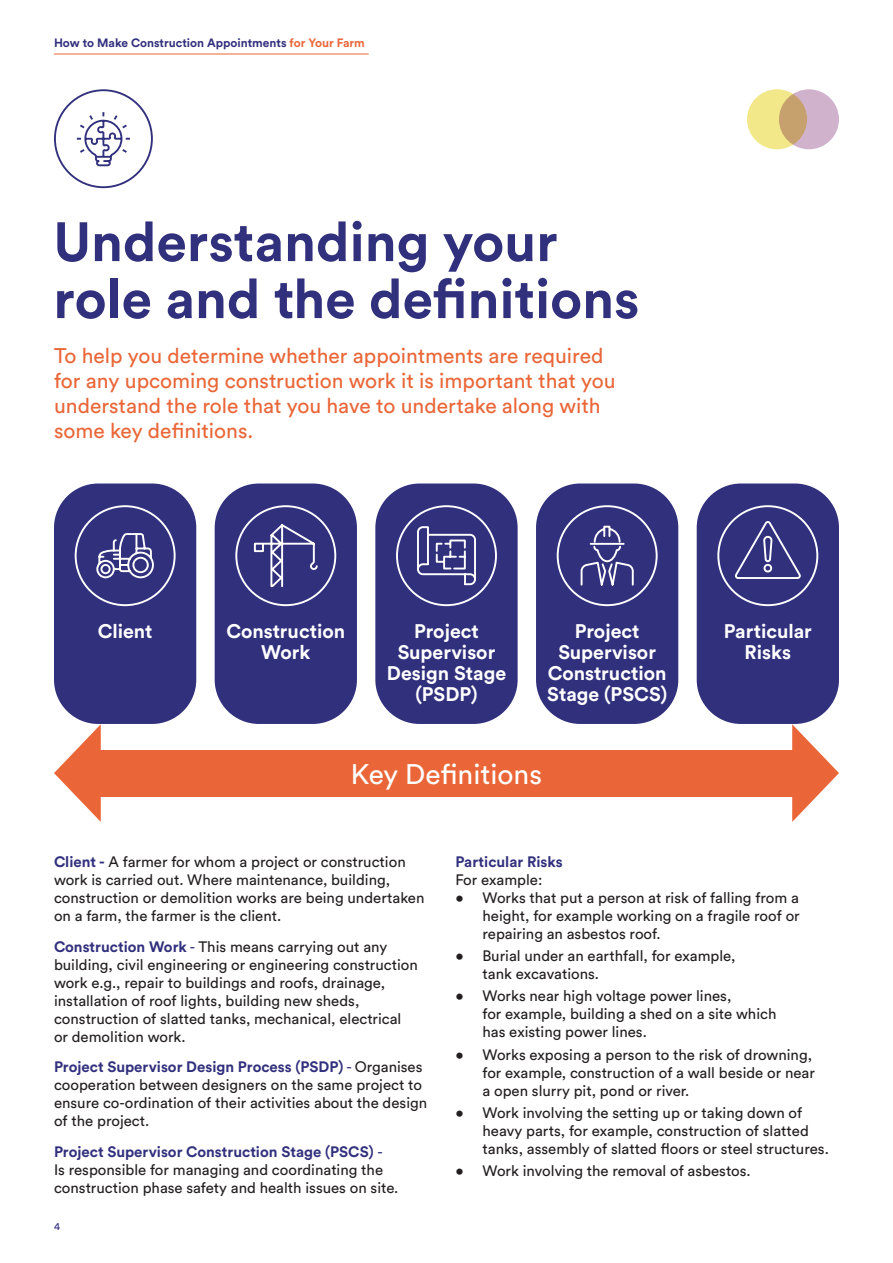
<style>
.page{position:relative;width:893px;height:1263px;background:#fff}
.page>*{position:absolute;margin:0;border:0;box-sizing:border-box;transform-origin:0 0}
.t1{font:700 54.75px/57px "Circular Std";color:#31307d}
.t2{font:28.05px "Circular Std";color:#fff}
.t3{font:21px/25.2px "Circular Std";color:#ea6638}
.t4{font:700 19.5px/21px "Circular Std";color:#fff;text-align:center}
.t5{font:15px/18px "Circular Std";color:#231f20}
.t6{font:700 15px "Circular Std";color:#31307d}
.t7{font:700 12px "Circular Std";color:#31307d}
.t8{font:10.5px "Circular Std";color:#31307d}
.s1{color:#ea6638}
.s2{font-weight:700;color:#31307d}
.s3{color:#31307d}
</style>
<div class="page">
<hr style="left:54px;top:54px;width:315px;height:1px;background:#ea6638">
<div style="left:54px;top:483px;width:142px;height:241px;background:#31307d;border-radius:44px"></div>
<div style="left:215px;top:483px;width:142px;height:241px;background:#31307d;border-radius:44px"></div>
<div style="left:375px;top:483px;width:143px;height:241px;background:#31307d;border-radius:44px"></div>
<div style="left:536px;top:483px;width:142px;height:241px;background:#31307d;border-radius:44px"></div>
<div style="left:697px;top:483px;width:142px;height:241px;background:#31307d;border-radius:44px"></div>
<div style="left:88px;top:750px;width:716px;height:46px;background:#ea6638"></div>
<svg style="left:54px;top:724px;width:47px;height:98px"></svg>
<svg style="left:792px;top:724px;width:47px;height:98px"></svg>
<div style="left:747px;top:89px;width:60px;height:60px;background:#f2e789;border-radius:50%"></div>
<svg style="left:779px;top:89px;width:60px;height:60px;background:#cdacaa"></svg>
<svg style="left:54px;top:89px;width:99px;height:100px"></svg>
<div style="left:75px;top:505px;width:101px;height:101px;border:2px solid #fff;border-radius:50%"></div>
<svg style="left:96px;top:533px;width:58px;height:46px"></svg>
<div style="left:717px;top:505px;width:101px;height:101px;border:2px solid #fff;border-radius:50%"></div>
<svg style="left:733px;top:519px;width:68px;height:60px"></svg>
<div style="left:235px;top:505px;width:101px;height:101px;border:2px solid #fff;border-radius:50%"></div>
<svg style="left:253px;top:524px;width:65px;height:64px"></svg>
<div style="left:396px;top:505px;width:101px;height:101px;border:2px solid #fff;border-radius:50%"></div>
<svg style="left:417px;top:526px;width:59px;height:60px"></svg>
<div style="left:557px;top:505px;width:101px;height:101px;border:2px solid #fff;border-radius:50%"></div>
<svg style="left:580px;top:525px;width:54px;height:61px"></svg>
<p class="t7" style="left:54px;top:35px;width:312px">How to Make Construction Appointments <span class="s1">for Your Farm</span></p>
<h1 class="t1" style="left:53px;top:212px;width:587px">Understanding your role and the definitions</h1>
<h3 class="t3" style="left:54px;top:343px;width:563px">To help you determine whether appointments are required for any upcoming construction work it is important that you understand the role that you have to undertake along with some key definitions.</h3>
<h3 class="t4" style="left:98px;top:620px;width:56px">Client</h3>
<h3 class="t4" style="left:226px;top:620px;width:120px">Construction<br>Work</h3>
<h3 class="t4" style="left:387px;top:620px;width:121px">Project<br>Supervisor<br>Design Stage (PSDP)</h3>
<h3 class="t4" style="left:547px;top:620px;width:121px">Project<br>Supervisor<br>Construction<br>Stage (PSCS)</h3>
<h3 class="t4" style="left:724px;top:620px;width:90px">Particular<br>Risks</h3>
<h2 class="t2" style="left:351px;top:757px;width:193px">Key Definitions</h2>
<p class="t5" style="left:54px;top:852px;width:372px"><span class="s2">Client -</span> A farmer for whom a project or construction work is carried out. Where maintenance, building, construction or demolition works are being undertaken on a farm, the farmer is the client.</p>
<p class="t5" style="left:54px;top:937px;width:365px"><span class="s2">Construction Work</span> <span class="s3">-</span> This means carrying out any building, civil engineering or engineering construction work e.g., repair to buildings and roofs, drainage, installation of roof lights, building new sheds, construction of slatted tanks, mechanical, electrical or demolition work.</p>
<p class="t5" style="left:54px;top:1058px;width:375px"><span class="s2">Project Supervisor Design Process (PSDP)</span> <span class="s3">-</span> Organises cooperation between designers on the same project to ensure co-ordination of their activities about the design of the project.</p>
<p class="t5" style="left:54px;top:1142px;width:346px"><span class="s2">Project Supervisor Construction Stage (PSCS)</span> <span class="s3">-<br></span>Is responsible for managing and coordinating the construction phase safety and health issues on site.</p>
<p class="t8" style="left:54px;top:1220px;width:8px">4</p>
<p class="t6" style="left:455px;top:852px;width:109px">Particular Risks</p>
<p class="t5" style="left:455px;top:870px;width:88px">For example:</p>
<p class="t5" style="left:482px;top:888px;width:319px;text-align:justify;text-indent:-27px">• Works that put a person at risk of falling from a height, for example working on a fragile roof or repairing an asbestos roof.</p>
<p class="t5" style="left:482px;top:946px;width:255px;text-indent:-27px">• Burial under an earthfall, for example, tank excavations.</p>
<p class="t5" style="left:482px;top:987px;width:296px;text-indent:-27px">• Works near high voltage power lines,<br>for example, building a shed on a site which has existing power lines.</p>
<p class="t5" style="left:482px;top:1045px;width:334px;text-indent:-27px">• Works exposing a person to the risk of drowning, for example, construction of a wall beside or near a open slurry pit, pond or river.</p>
<p class="t5" style="left:482px;top:1103px;width:348px;text-indent:-27px">• Work involving the setting up or taking down of heavy parts, for example, construction of slatted tanks, assembly of slatted floors or steel structures.</p>
<p class="t5" style="left:455px;top:1161px;width:297px">• Work involving the removal of asbestos.</p>
</div>
